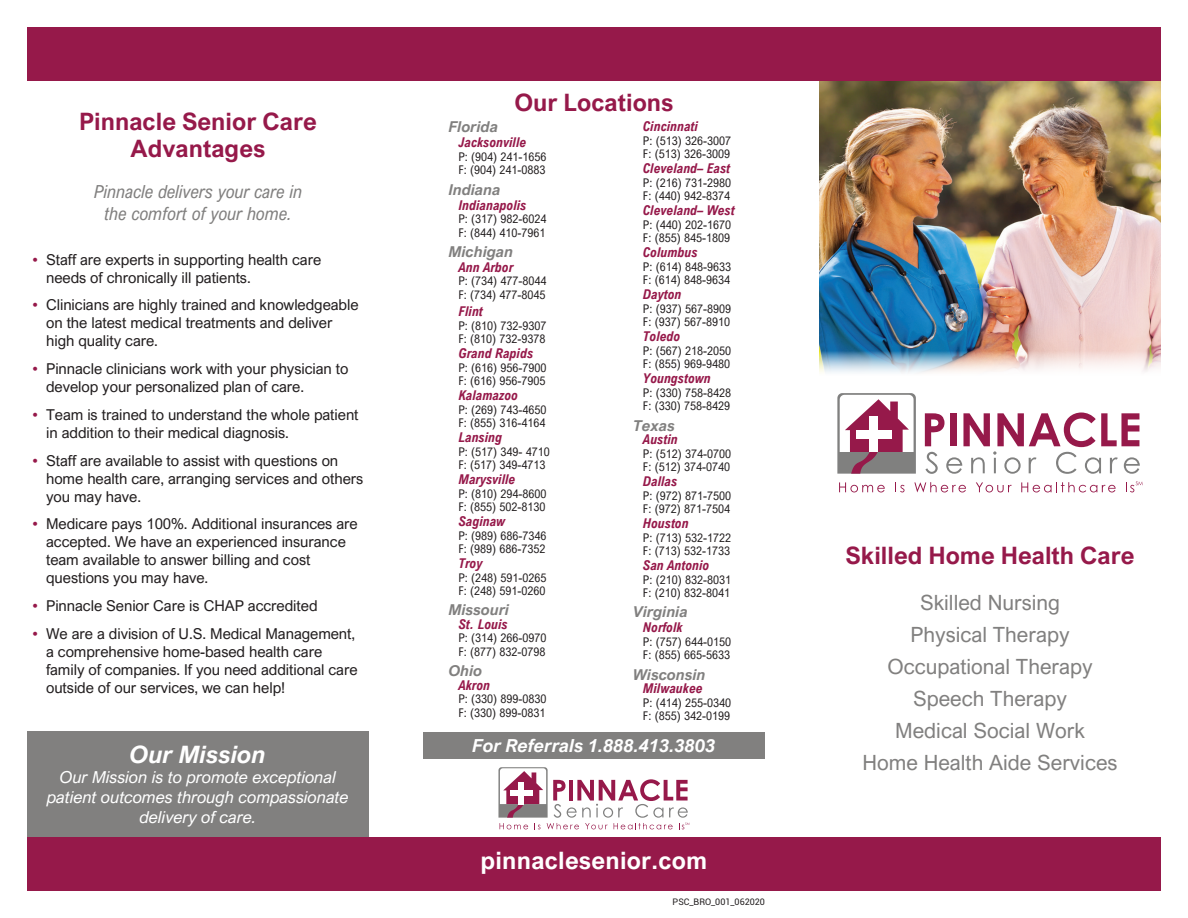
<style>
.page{position:relative;width:1188px;height:918px;background:#fff}
.page>*{position:absolute;margin:0;border:0;box-sizing:border-box;transform-origin:0 0}
.t1{font:700 24px/27px "Arial Nova";color:#96194a;text-align:center}
.t2{font:700 24px "Arial Nova";letter-spacing:.01em;color:#fff}
.t3{font:italic 700 24px "Arial Nova";color:#fff}
.t4{font:21px/32px "Arial Nova";color:#81807f;text-align:center}
.t5{font:italic 18px/21.6px "Arial Nova Cond";letter-spacing:-.005em;color:#81807f;text-align:center}
.t6{font:italic 700 18px "Arial Nova";color:#fff}
.t7{font:italic 16.5px/19.8px "Arial Nova";color:#fff;text-align:center}
.t8{font:15px/18px "Arial Nova";letter-spacing:-.005em;color:#231f20}
.t9{font:italic 700 15px "Arial Nova";color:#81807f}
.t10{font:italic 700 13.5px "Arial Nova Cond";color:#96194a}
.t11{font:12px/13.5px "Arial Nova Cond";color:#231f20}
.t12{font:9px "Roboto";color:#231f20}
.s1{color:#96194a}
</style>
<div class="page">
<svg style="left:837px;top:393px;width:79px;height:81px"></svg>
<svg style="left:925px;top:413px;width:215px;height:61px"></svg>
<div style="left:856px;top:430px;width:35px;height:9px;background:#fff"></div>
<div style="left:869px;top:417px;width:9px;height:35px;background:#fff"></div>
<svg style="left:839px;top:482px;width:46px;height:10px"></svg>
<svg style="left:895px;top:482px;width:10px;height:10px"></svg>
<svg style="left:914px;top:482px;width:52px;height:10px"></svg>
<svg style="left:976px;top:482px;width:36px;height:10px"></svg>
<svg style="left:1021px;top:482px;width:95px;height:10px"></svg>
<svg style="left:1126px;top:481px;width:17px;height:11px"></svg>
<div style="left:27px;top:27px;width:1134px;height:54px;background:#96194a"></div>
<div style="left:27px;top:837px;width:1134px;height:54px;background:#96194a"></div>
<div style="left:423px;top:732px;width:342px;height:27px;background:#81807f"></div>
<svg style="left:498px;top:767px;width:192px;height:62px"></svg>
<img style="left:819px;top:81px;width:342px;height:292px">
<div style="left:27px;top:732px;width:342px;height:105px;background:#81807f"></div>
<h1 class="t1" style="left:79px;top:108px;width:239px">Pinnacle Senior Care<br>Advantages</h1>
<h3 class="t5" style="left:94px;top:181px;width:210px">Pinnacle delivers your care in the comfort of your home.</h3>
<p class="t8" style="left:46px;top:250px;width:277px;text-indent:-14px"><span class="s1">•</span> Staff are experts in supporting health care needs of chronically ill patients.</p>
<p class="t8" style="left:46px;top:296px;width:314px;text-indent:-14px"><span class="s1">•</span> Clinicians are highly trained and knowledgeable on the latest medical treatments and deliver high quality care.</p>
<p class="t8" style="left:46px;top:360px;width:304px;text-indent:-14px"><span class="s1">•</span> Pinnacle clinicians work with your physician to develop your personalized plan of care.</p>
<p class="t8" style="left:46px;top:406px;width:314px;text-indent:-14px"><span class="s1">•</span> Team is trained to understand the whole patient in addition to their medical diagnosis.</p>
<p class="t8" style="left:46px;top:451px;width:319px;text-indent:-14px"><span class="s1">•</span> Staff are available to assist with questions on home health care, arranging services and others you may have.</p>
<p class="t8" style="left:46px;top:515px;width:313px;text-indent:-14px"><span class="s1">•</span> Medicare pays 100%. Additional insurances are accepted. We have an experienced insurance team available to answer billing and cost questions you may have.</p>
<p class="t8" style="left:33px;top:597px;width:286px"><span class="s1">•</span> Pinnacle Senior Care is CHAP accredited</p>
<p class="t8" style="left:46px;top:624px;width:313px;text-indent:-14px"><span class="s1">•</span> We are a division of U.S. Medical Management, a comprehensive home-based health care family of companies. If you need additional care outside of our services, we can help!</p>
<h1 class="t3" style="left:130px;top:741px;width:138px">Our Mission</h1>
<h3 class="t7" style="left:47px;top:767px;width:303px">Our Mission is to promote exceptional patient outcomes through compassionate delivery of care.</h3>
<h1 class="t1" style="left:514px;top:88px;width:160px">Our Locations</h1>
<p class="t9" style="left:449px;top:118px;width:51px">Florida</p>
<p class="t10" style="left:458px;top:134px;width:69px">Jacksonville</p>
<p class="t11" style="left:458px;top:150px;width:90px">P: (904) 241-1656<br>F: (904) 241-0883</p>
<p class="t9" style="left:449px;top:181px;width:54px">Indiana</p>
<p class="t10" style="left:458px;top:196px;width:69px">Indianapolis</p>
<p class="t11" style="left:458px;top:212px;width:90px">P: (317) 982-6024<br>F: (844) 410-7961</p>
<p class="t9" style="left:449px;top:243px;width:66px">Michigan</p>
<p class="t10" style="left:458px;top:259px;width:56px">Ann Arbor</p>
<p class="t11" style="left:458px;top:274px;width:90px">P: (734) 477-8044<br>F: (734) 477-8045</p>
<p class="t10" style="left:458px;top:303px;width:26px">Flint</p>
<p class="t11" style="left:458px;top:318px;width:90px">P: (810) 732-9307<br>F: (810) 732-9378</p>
<p class="t10" style="left:458px;top:345px;width:76px">Grand Rapids</p>
<p class="t11" style="left:458px;top:360px;width:90px">P: (616) 956-7900<br>F: (616) 956-7905</p>
<p class="t10" style="left:458px;top:387px;width:61px">Kalamazoo</p>
<p class="t11" style="left:458px;top:402px;width:90px">P: (269) 743-4650<br>F: (855) 316-4164</p>
<p class="t10" style="left:458px;top:429px;width:45px">Lansing</p>
<p class="t11" style="left:458px;top:444px;width:93px">P: (517) 349- 4710<br>F: (517) 349-4713</p>
<p class="t10" style="left:458px;top:471px;width:58px">Marysville</p>
<p class="t11" style="left:458px;top:486px;width:90px">P: (810) 294-8600<br>F: (855) 502-8130</p>
<p class="t10" style="left:458px;top:513px;width:48px">Saginaw</p>
<p class="t11" style="left:458px;top:528px;width:90px">P: (989) 686-7346<br>F: (989) 686-7352</p>
<p class="t10" style="left:458px;top:555px;width:26px">Troy</p>
<p class="t11" style="left:458px;top:570px;width:90px">P: (248) 591-0265<br>F: (248) 591-0260</p>
<p class="t9" style="left:449px;top:601px;width:62px">Missouri</p>
<p class="t10" style="left:458px;top:616px;width:51px">St. Louis</p>
<p class="t11" style="left:458px;top:631px;width:90px">P: (314) 266-0970<br>F: (877) 832-0798</p>
<p class="t9" style="left:449px;top:662px;width:35px">Ohio</p>
<p class="t10" style="left:458px;top:676px;width:33px">Akron</p>
<p class="t11" style="left:458px;top:692px;width:90px">P: (330) 899-0830<br>F: (330) 899-0831</p>
<p class="t10" style="left:643px;top:118px;width:57px">Cincinnati</p>
<p class="t11" style="left:643px;top:134px;width:90px">P: (513) 326-3007<br>F: (513) 326-3009</p>
<p class="t10" style="left:643px;top:160px;width:89px">Cleveland– East</p>
<p class="t11" style="left:643px;top:176px;width:90px">P: (216) 731-2980<br>F: (440) 942-8374</p>
<p class="t10" style="left:643px;top:202px;width:93px">Cleveland– West</p>
<p class="t11" style="left:643px;top:218px;width:90px">P: (440) 202-1670<br>F: (855) 845-1809</p>
<p class="t10" style="left:643px;top:244px;width:56px">Columbus</p>
<p class="t11" style="left:643px;top:260px;width:90px">P: (614) 848-9633<br>F: (614) 848-9634</p>
<p class="t10" style="left:643px;top:286px;width:40px">Dayton</p>
<p class="t11" style="left:643px;top:302px;width:90px">P: (937) 567-8909<br>F: (937) 567-8910</p>
<p class="t10" style="left:643px;top:328px;width:39px">Toledo</p>
<p class="t11" style="left:643px;top:344px;width:90px">P: (567) 218-2050<br>F: (855) 969-9480</p>
<p class="t10" style="left:643px;top:370px;width:69px">Youngstown</p>
<p class="t11" style="left:643px;top:386px;width:90px">P: (330) 758-8428<br>F: (330) 758-8429</p>
<p class="t9" style="left:633px;top:417px;width:43px">Texas</p>
<p class="t10" style="left:643px;top:431px;width:36px">Austin</p>
<p class="t11" style="left:643px;top:446px;width:90px">P: (512) 374-0700<br>F: (512) 374-0740</p>
<p class="t10" style="left:643px;top:473px;width:36px">Dallas</p>
<p class="t11" style="left:643px;top:488px;width:90px">P: (972) 871-7500<br>F: (972) 871-7504</p>
<p class="t10" style="left:643px;top:515px;width:47px">Houston</p>
<p class="t11" style="left:643px;top:530px;width:90px">P: (713) 532-1722<br>F: (713) 532-1733</p>
<p class="t10" style="left:643px;top:557px;width:68px">San Antonio</p>
<p class="t11" style="left:643px;top:572px;width:90px">P: (210) 832-8031<br>F: (210) 832-8041</p>
<p class="t9" style="left:633px;top:603px;width:56px">Virginia</p>
<p class="t10" style="left:643px;top:619px;width:41px">Norfolk</p>
<p class="t11" style="left:643px;top:635px;width:90px">P: (757) 644-0150<br>F: (855) 665-5633</p>
<p class="t9" style="left:633px;top:666px;width:74px">Wisconsin</p>
<p class="t10" style="left:643px;top:680px;width:61px">Milwaukee</p>
<p class="t11" style="left:643px;top:695px;width:90px">P: (414) 255-0340<br>F: (855) 342-0199</p>
<h3 class="t6" style="left:472px;top:735px;width:245px">For Referrals 1.888.413.3803</h3>
<h1 class="t2" style="left:481px;top:847px;width:228px">pinnaclesenior.com</h1>
<p class="t12" style="left:673px;top:895px;width:94px">PSC_BRO_001_062020</p>
<h1 class="t1" style="left:845px;top:541px;width:291px">Skilled Home Health Care</h1>
<h2 class="t4" style="left:863px;top:587px;width:257px">Skilled Nursing<br>Physical Therapy<br>Occupational Therapy<br>Speech Therapy<br>Medical Social Work<br>Home Health Aide Services</h2>
</div>
